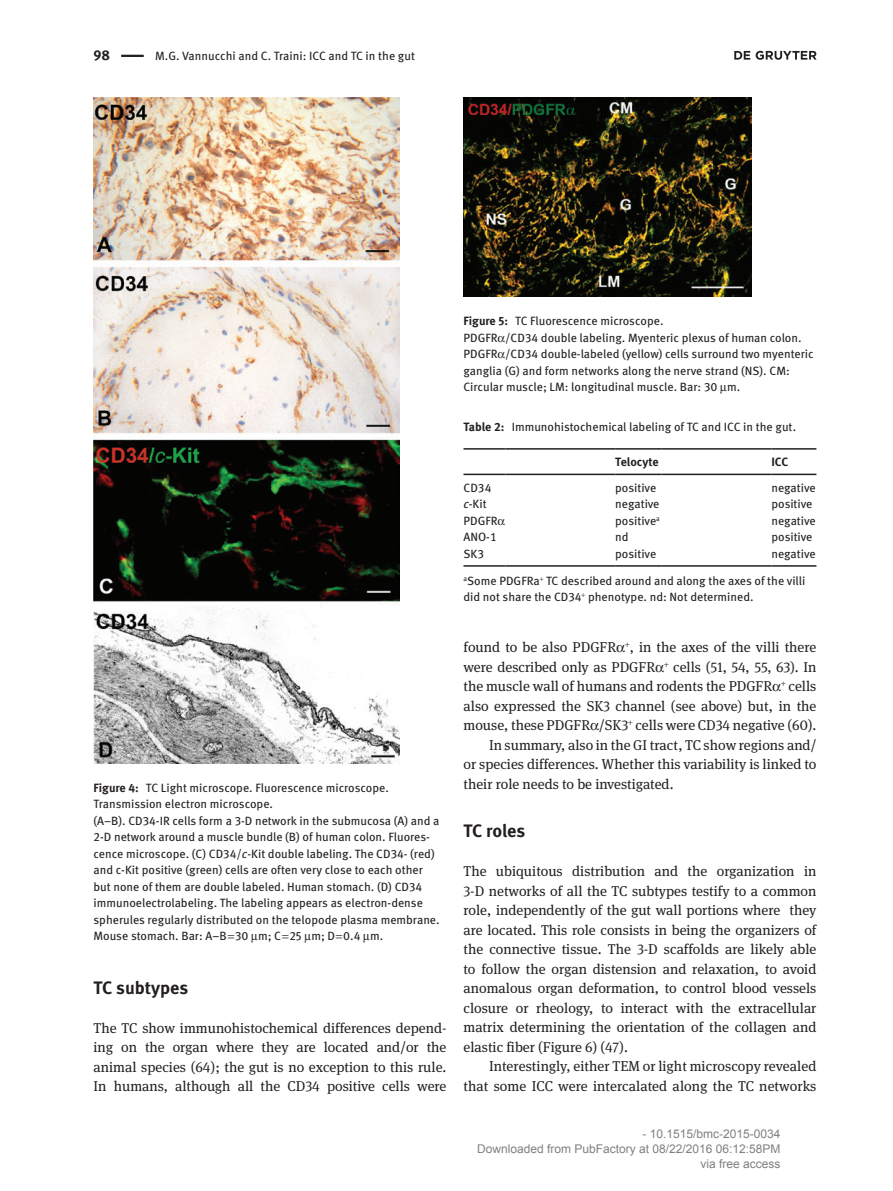
<style>
.page{position:relative;width:893px;height:1191px;background:#fff}
.page>*{position:absolute;margin:0;border:0;box-sizing:border-box;transform-origin:0 0}
.t1{font:700 18px "DG Meta Science";letter-spacing:-.005em;color:#231f20}
.t2{font:14.25px/19.5px "DG Meta Serif Science";color:#231f20;text-align:justify}
.t3{font:700 14.25px "DG Meta Science";color:#231f20}
.t4{font:12px/16.5px "DG Meta Science";color:#231f20}
.t5{font:12px/15px "Arial";color:#808080;text-align:right}
.t6{font:700 12px "DG Meta Science";color:#231f20}
.s1{font-weight:700}
.s2{font-style:italic}
</style>
<div class="page">
<hr style="left:121px;top:55px;width:23px;height:2px;background:#231f20">
<img style="left:94px;top:98px;width:306px;height:665px">
<img style="left:463px;top:98px;width:288px;height:199px">
<hr style="left:463px;top:565px;width:42px;height:1px;background:#231f20">
<hr style="left:505px;top:565px;width:110px;height:1px;background:#231f20">
<hr style="left:615px;top:565px;width:47px;height:1px;background:#231f20">
<hr style="left:662px;top:565px;width:109px;height:1px;background:#231f20">
<hr style="left:771px;top:565px;width:45px;height:1px;background:#231f20">
<hr style="left:463px;top:448px;width:42px;height:1px;background:#231f20">
<hr style="left:463px;top:473px;width:42px;height:2px;background:#231f20">
<hr style="left:505px;top:448px;width:110px;height:1px;background:#231f20">
<hr style="left:615px;top:448px;width:47px;height:1px;background:#231f20">
<hr style="left:505px;top:473px;width:110px;height:2px;background:#231f20">
<hr style="left:615px;top:473px;width:47px;height:2px;background:#231f20">
<hr style="left:662px;top:448px;width:109px;height:1px;background:#231f20">
<hr style="left:771px;top:448px;width:45px;height:1px;background:#231f20">
<hr style="left:662px;top:473px;width:109px;height:2px;background:#231f20">
<hr style="left:771px;top:473px;width:45px;height:2px;background:#231f20">
<svg style="left:734px;top:51px;width:83px;height:9px"></svg>
<p class="t3" style="left:94px;top:44px;width:18px">98</p>
<p class="t4" style="left:155px;top:47px;width:261px">M.G. Vannucchi and C. Traini: ICC and TC in the gut</p>
<p class="t4" style="left:94px;top:779px;width:348px"><span class="s1">Figure 4:</span> TC Light microscope. Fluorescence microscope.<br>Transmission electron microscope.<br>(A–B). CD34-IR cells form a 3-D network in the submucosa (A) and a 2-D network around a muscle bundle (B) of human colon. Fluores&shy;cence microscope. (C) CD34/<span class="s2">c</span>-Kit double labeling. The CD34- (red) and c-Kit positive (green) cells are often very close to each other but none of them are double labeled. Human stomach. (D) CD34 immunoelectrolabeling. The labeling appears as electron-dense spherules regularly distributed on the telopode plasma membrane.<br>Mouse stomach. Bar: A–B 30 m; C 25 m; D 0.4 m.</p>
<p class="t1" style="left:94px;top:972px;width:96px">TC subtypes</p>
<p class="t2" style="left:94px;top:1017px;width:354px">The TC show immunohistochemical differences depend&shy;ing on the organ where they are located and/or the animal species (64); the gut is no exception to this rule.<br>In humans, although all the CD34 positive cells were</p>
<p class="t4" style="left:463px;top:313px;width:352px"><span class="s1">Figure 5:</span> TC Fluorescence microscope.<br>PDGFR /CD34 double labeling. Myenteric plexus of human colon.<br>PDGFR /CD34 double-labeled (yellow) cells surround two myenteric ganglia (G) and form networks along the nerve strand (NS). CM:<br>Circular muscle; LM: longitudinal muscle. Bar: 30 m.</p>
<p class="t4" style="left:463px;top:418px;width:334px"><span class="s1">Table 2:</span> Immunohistochemical labeling of TC and ICC in the gut.</p>
<p class="t6" style="left:615px;top:452px;width:45px">Telocyte</p>
<p class="t6" style="left:771px;top:452px;width:18px">ICC</p>
<p class="t4" style="left:463px;top:479px;width:30px">CD34</p>
<p class="t4" style="left:615px;top:479px;width:43px">positive</p>
<p class="t4" style="left:771px;top:479px;width:46px">negative</p>
<p class="t4" style="left:463px;top:495px;width:25px"><span class="s2">c</span>-Kit</p>
<p class="t4" style="left:615px;top:495px;width:46px">negative</p>
<p class="t4" style="left:771px;top:495px;width:43px">positive</p>
<p class="t4" style="left:463px;top:512px;width:36px">PDGFR</p>
<p class="t4" style="left:615px;top:512px;width:46px">positive<sup>a</sup></p>
<p class="t4" style="left:771px;top:512px;width:46px">negative</p>
<p class="t4" style="left:463px;top:528px;width:35px">ANO-1</p>
<p class="t4" style="left:615px;top:528px;width:15px">nd</p>
<p class="t4" style="left:771px;top:528px;width:43px">positive</p>
<p class="t4" style="left:463px;top:545px;width:22px">SK3</p>
<p class="t4" style="left:615px;top:545px;width:43px">positive</p>
<p class="t4" style="left:771px;top:545px;width:46px">negative</p>
<p class="t4" style="left:463px;top:572px;width:343px"><sup>a</sup>Some PDGFRa TC described around and along the axes of the villi did not share the CD34 phenotype. nd: Not determined.</p>
<p class="t2" style="left:463px;top:637px;width:354px">found to be also PDGFR , in the axes of the villi there were described only as PDGFR</p>
<p class="t2" style="left:673px;top:656px;width:145px">cells (51, 54, 55, 63). In</p>
<p class="t2" style="left:463px;top:676px;width:354px">the muscle wall of humans and rodents the PDGFR cells</p>
<p class="t2" style="left:463px;top:695px;width:354px">also expressed the SK3 channel (see above) but, in the</p>
<p class="t2" style="left:463px;top:715px;width:354px">mouse, these PDGFR /SK3 cells were CD34 negative (60).</p>
<p class="t2" style="left:489px;top:734px;width:329px">In summary, also in the GI tract, TC show regions and/</p>
<p class="t2" style="left:463px;top:754px;width:354px">or species differences. Whether this variability is linked to</p>
<p class="t2" style="left:463px;top:773px;width:212px">their role needs to be investigated.</p>
<p class="t1" style="left:463px;top:816px;width:63px">TC roles</p>
<p class="t2" style="left:463px;top:861px;width:354px">The ubiquitous distribution and the organization in 3-D networks of all the TC subtypes testify to a common role, independently of the gut wall portions where they are located. This role consists in being the organizers of the connective tissue. The 3-D scaffolds are likely able to follow the organ distension and relaxation, to avoid anomalous organ deformation, to control blood vessels closure or rheology, to interact with the extracellular matrix determining the orientation of the collagen and elastic fiber (Figure 6) (47).</p>
<p class="t2" style="left:463px;top:1056px;width:354px;text-align:right">Interestingly, either TEM or light microscopy revealed that some ICC were intercalated along the TC networks</p>
<p class="t5" style="left:477px;top:1127px;width:305px">- 10.1515/bmc-2015-0034<br>Downloaded from PubFactory at 08/22/2016 06:12:58PM via free access</p>
</div>
